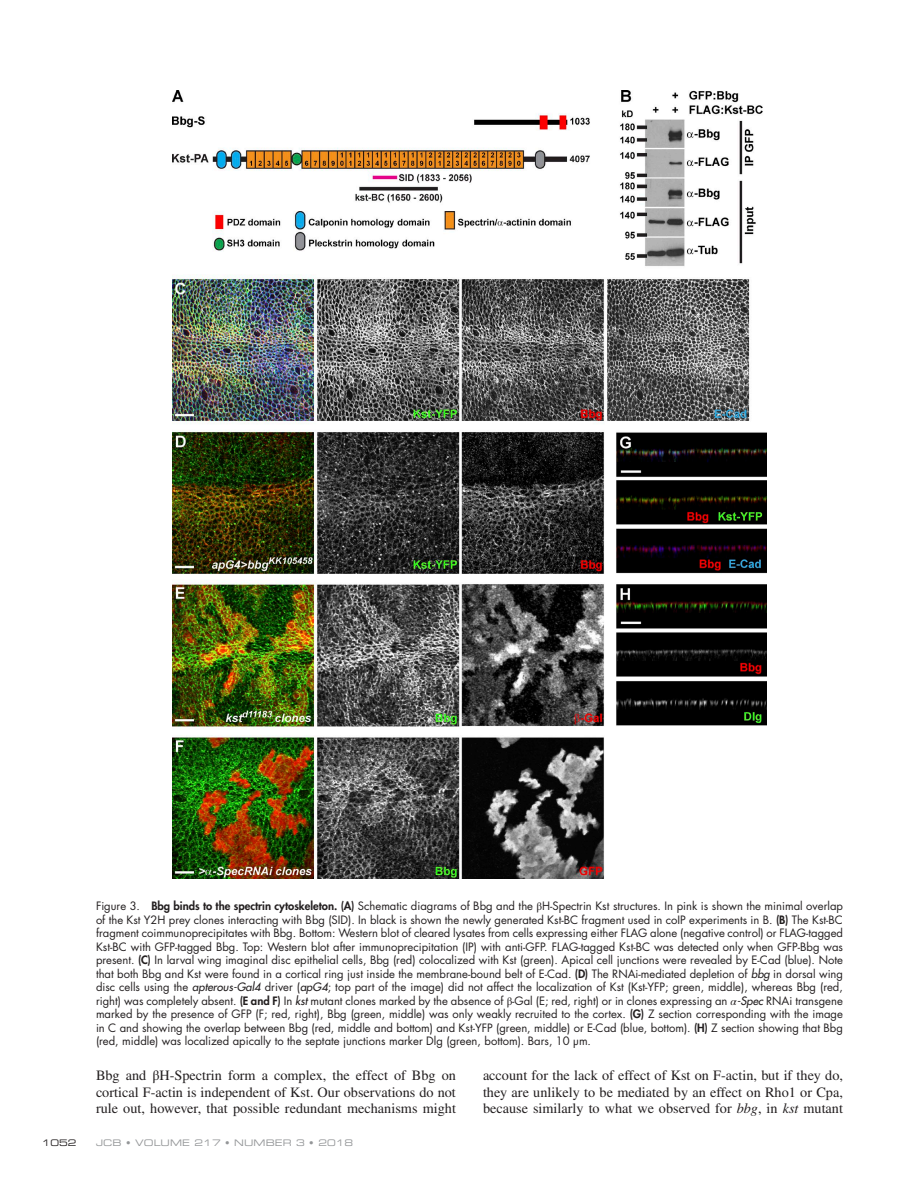
<style>
.page{position:relative;width:918px;height:1188px;background:#fff}
.page>*{position:absolute;margin:0;border:0;box-sizing:border-box;transform-origin:0 0}
.t1{font:14.25px/16.5px "Times LT Std";color:#231f20;text-align:justify}
.t2{font:11.25px/13.5px "Futura Std";color:#231f20;text-align:justify}
.t3{font:9px "Eurostile LT Std Ex 2";letter-spacing:.01em;color:#949698}
.t4{font:9px "Eurostile LT Std Ex 2";color:#231f20}
.s1{font-weight:800}
.s2{font-family:"STIX General"}
.s3{font-weight:500;font-style:italic}
.s4{font-family:"STIX General";font-style:italic}
.s5{font-style:italic}
</style>
<div class="page">
<img style="left:172px;top:90px;width:594px;height:789px">
<p class="t2" style="left:96px;top:899px;width:749px">Figure 3. <span class="s1">Bbg binds to the spectrin cytoskeleton. (A)</span> Schematic diagrams of Bbg and the <span class="s2">β</span>H-Spectrin Kst structures. In pink is shown the minimal overlap of the Kst Y2H prey clones interacting with Bbg (SID). In black is shown the newly generated Kst-BC fragment used in coIP experiments in B. <span class="s1">(B)</span> The Kst-BC fragment coimmunoprecipitates with Bbg. Bottom: Western blot of cleared lysates from cells expressing either FLAG alone (negative control) or FLAG-tagged Kst-BC with GFP-tagged Bbg. Top: Western blot after immunoprecipitation (IP) with anti-GFP. FLAG-tagged Kst-BC was detected only when GFP-Bbg was present. <span class="s1">(C)</span> In larval wing imaginal disc epithelial cells, Bbg (red) colocalized with Kst (green). Apical cell junctions were revealed by E-Cad (blue). Note that both Bbg and Kst were found in a cortical ring just inside the membrane-bound belt of E-Cad. <span class="s1">(D)</span> The RNAi-mediated depletion of <span class="s3">bbg</span> in dorsal wing disc cells using the <span class="s3">apterous-Gal4</span> driver (<span class="s3">apG4</span>; top part of the image) did not affect the localization of Kst (Kst-YFP; green, middle), whereas Bbg (red, right) was completely absent. <span class="s1">(E and F)</span> In <span class="s3">kst</span> mutant clones marked by the absence of <span class="s2">β</span>-Gal (E; red, right) or in clones expressing an <span class="s4">α</span><span class="s3">-Spec</span> RNAi transgene marked by the presence of GFP (F; red, right), Bbg (green, middle) was only weakly recruited to the cortex. <span class="s1">(G)</span> Z section corresponding with the image in C and showing the overlap between Bbg (red, middle and bottom) and Kst-YFP (green, middle) or E-Cad (blue, bottom). <span class="s1">(H)</span> Z section showing that Bbg (red, middle) was localized apically to the septate junctions marker Dlg (green, bottom). Bars, 10 µm.</p>
<p class="t1" style="left:96px;top:1067px;width:362px">Bbg and <span class="s2">β</span>H-Spectrin form a complex, the effect of Bbg on cortical F-actin is independent of Kst. Our observations do not rule out, however, that possible redundant mechanisms might</p>
<p class="t1" style="left:483px;top:1067px;width:362px">account for the lack of effect of Kst on F-actin, but if they do, they are unlikely to be mediated by an effect on Rho1 or Cpa, because similarly to what we observed for <span class="s5">bbg</span>, in <span class="s5">kst</span> mutant</p>
<p class="t4" style="left:42px;top:1136px;width:36px">1052</p>
<p class="t3" style="left:96px;top:1136px;width:259px">JCB • VOLUME 217 • NUMBER 3 • 2018</p>
</div>
